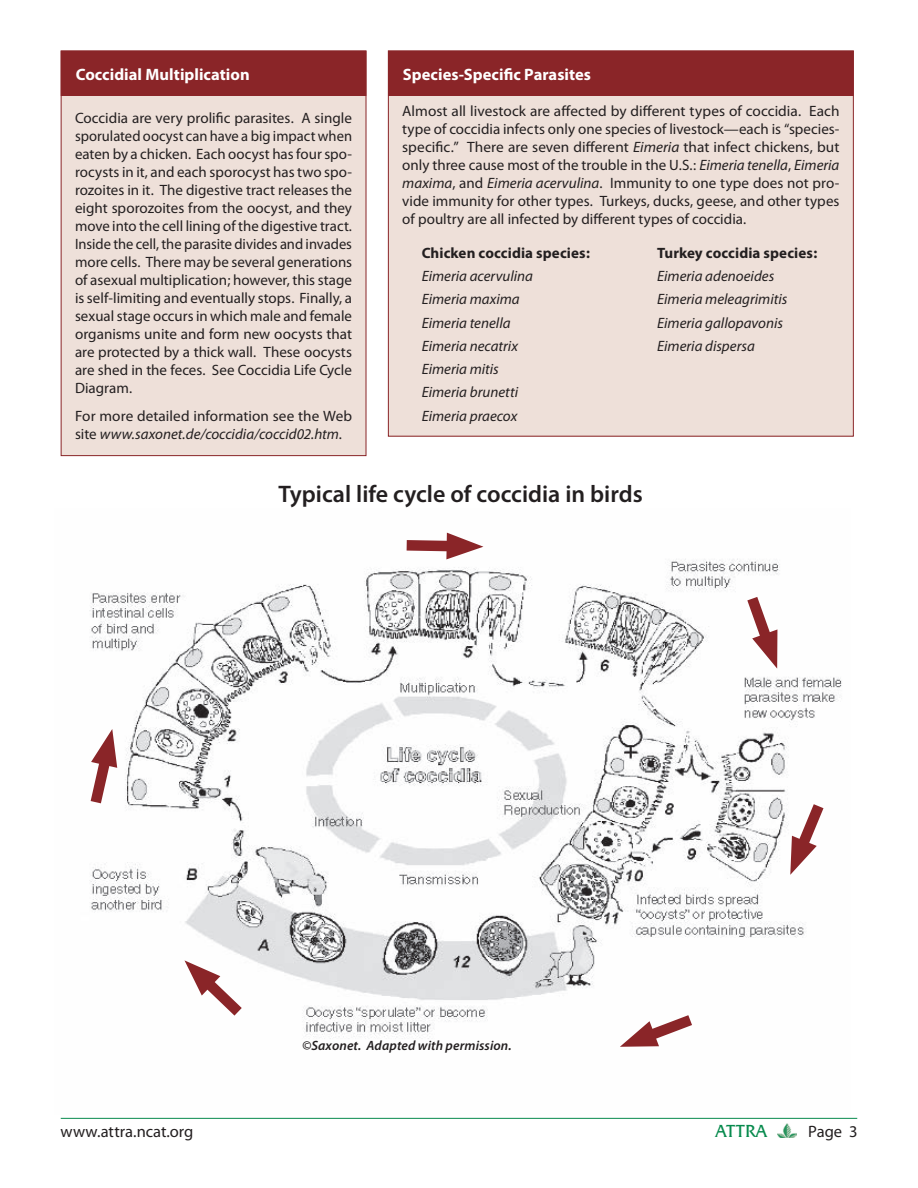
<style>
.page{position:relative;width:918px;height:1188px;background:#fff}
.page>*{position:absolute;margin:0;border:0;box-sizing:border-box;transform-origin:0 0}
.t1{font:600 24px "Myriad Pro";color:#231f20}
.t2{font:18px "Friz Quadrata IT Cby BT";letter-spacing:-.01em;color:#078a4d}
.t3{font:700 16.5px "Myriad Pro";letter-spacing:.005em;color:#fff}
.t4{font:16.5px "Myriad Pro";color:#231f20}
.t5{font:15px/18px "Myriad Pro";color:#231f20;text-align:justify}
.t6{font:italic 15px/23.2px "Myriad Pro";color:#231f20}
.t7{font:700 15px "Myriad Pro";letter-spacing:.005em;color:#231f20}
.t8{font:italic 600 13.5px "Myriad Pro";letter-spacing:.005em;color:#231f20}
.s1{font-style:italic}
</style>
<div class="page">
<hr style="left:61px;top:1118px;width:796px;height:1px;background:#078a4d">
<img style="left:777px;top:1123px;width:20px;height:14px">
<div style="left:61px;top:51px;width:305px;height:405px;background:#eee0d9"></div>
<div style="left:62px;top:51px;width:304px;height:44px;background:#8a2528"></div>
<div style="left:61px;top:51px;width:305px;height:45px;border:2px solid #8a2528"></div>
<div style="left:388px;top:51px;width:465px;height:385px;background:#eee0d9"></div>
<div style="left:389px;top:51px;width:464px;height:44px;background:#8a2528"></div>
<div style="left:388px;top:51px;width:466px;height:45px;border:2px solid #8a2528"></div>
<img style="left:89px;top:558px;width:753px;height:481px">
<svg style="left:182px;top:949px;width:74px;height:89px"></svg>
<svg style="left:89px;top:727px;width:47px;height:92px"></svg>
<svg style="left:764px;top:787px;width:78px;height:88px"></svg>
<svg style="left:620px;top:1001px;width:85px;height:46px"></svg>
<svg style="left:728px;top:582px;width:66px;height:87px"></svg>
<svg style="left:392px;top:532px;width:93px;height:39px"></svg>
<p class="t3" style="left:76px;top:65px;width:175px">Coccidial Multiplication</p>
<p class="t5" style="left:75px;top:109px;width:279px">Coccidia are very prolific parasites. A single sporulated oocyst can have a big impact when eaten by a chicken. Each oocyst has four spo&shy;rocysts in it, and each sporocyst has two spo&shy;rozoites in it. The digestive tract releases the eight sporozoites from the oocyst, and they move into the cell lining of the digestive tract.<br>Inside the cell, the parasite divides and invades more cells. There may be several generations of asexual multiplication; however, this stage is self-limiting and eventually stops. Finally, a sexual stage occurs in which male and female organisms unite and form new oocysts that are protected by a thick wall. These oocysts are shed in the feces. See Coccidia Life Cycle Diagram.</p>
<p class="t5" style="left:75px;top:408px;width:279px">For more detailed information see the Web site <span class="s1">www.saxonet.de/coccidia/coccid02.htm</span>.</p>
<p class="t3" style="left:403px;top:65px;width:190px">Species-Specific Parasites</p>
<p class="t5" style="left:402px;top:103px;width:439px">Almost all livestock are affected by different types of coccidia. Each type of coccidia infects only one species of livestock—each is “species&shy;specific.” There are seven different <span class="s1">Eimeria</span> that infect chickens, but only three cause most of the trouble in the U.S.: <span class="s1">Eimeria tenella</span>, <span class="s1">Eimeria maxima</span>, and <span class="s1">Eimeria acervulina</span>. Immunity to one type does not pro&shy;vide immunity for other types. Turkeys, ducks, geese, and other types of poultry are all infected by different types of coccidia.</p>
<p class="t7" style="left:422px;top:244px;width:170px">Chicken coccidia species:</p>
<p class="t7" style="left:657px;top:244px;width:162px">Turkey coccidia species:</p>
<p class="t6" style="left:422px;top:265px;width:113px">Eimeria acervulina</p>
<p class="t6" style="left:657px;top:265px;width:119px">Eimeria adenoeides</p>
<p class="t6" style="left:422px;top:288px;width:100px">Eimeria maxima</p>
<p class="t6" style="left:657px;top:288px;width:132px">Eimeria meleagrimitis</p>
<p class="t6" style="left:422px;top:311px;width:90px">Eimeria tenella</p>
<p class="t6" style="left:657px;top:311px;width:127px">Eimeria gallopavonis</p>
<p class="t6" style="left:422px;top:335px;width:98px">Eimeria necatrix</p>
<p class="t6" style="left:657px;top:335px;width:99px">Eimeria dispersa</p>
<p class="t6" style="left:422px;top:358px;width:98px">Eimeria mitis<br>Eimeria brunetti<br>Eimeria praecox</p>
<h1 class="t1" style="left:278px;top:481px;width:366px">Typical life cycle of coccidia in birds</h1>
<p class="t8" style="left:302px;top:1038px;width:211px">©Saxonet. Adapted with permission.</p>
<p class="t4" style="left:60px;top:1123px;width:135px">www.attra.ncat.org</p>
<p class="t2" style="left:715px;top:1120px;width:53px">ATTRA</p>
<p class="t4" style="left:808px;top:1123px;width:51px">Page 3</p>
</div>
